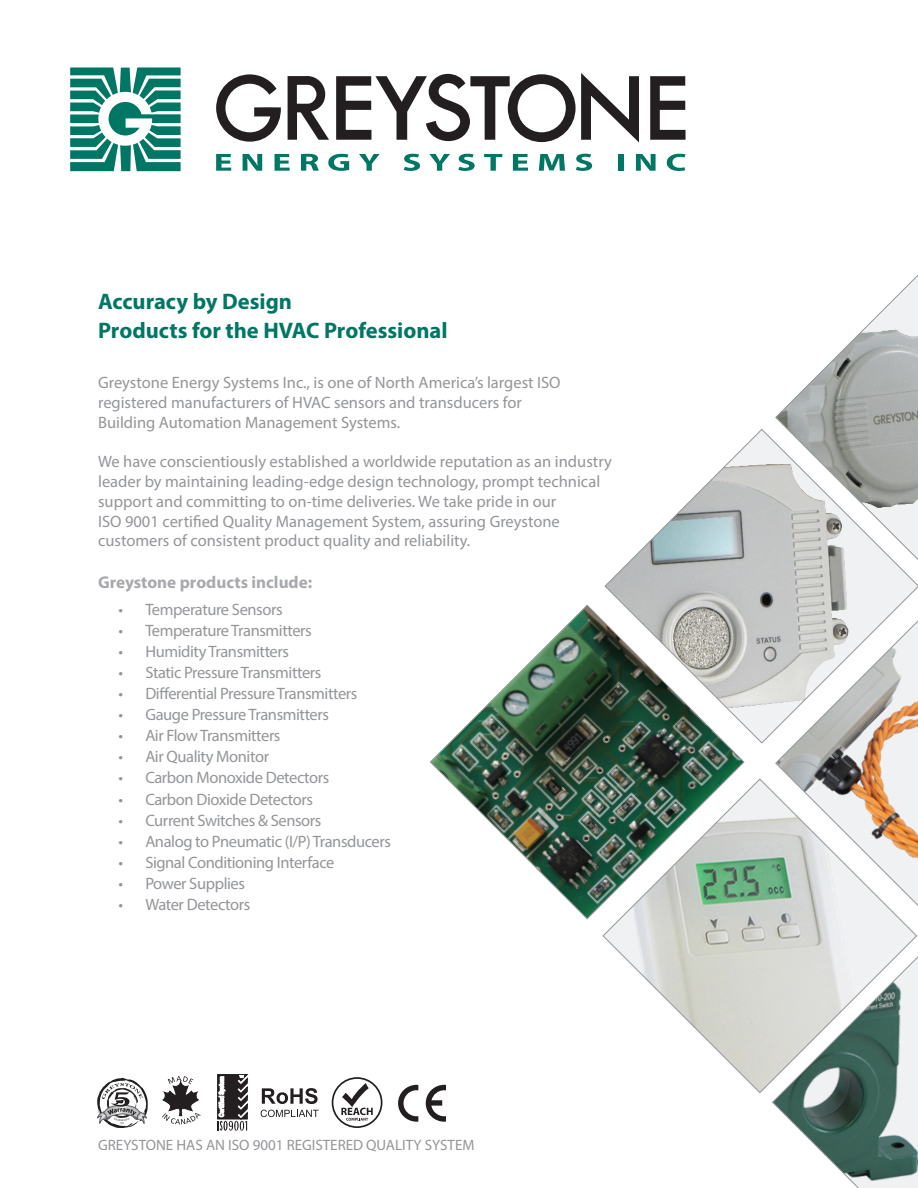
<style>
.page{position:relative;width:918px;height:1188px;background:#fff}
.page>*{position:absolute;margin:0;border:0;box-sizing:border-box;transform-origin:0 0}
.t1{font:700 22.5px/28.8px "Myriad Pro";color:#007665}
.t2{font:700 17.1px "Myriad Pro";color:#a8a9ad}
.t3{font:16.5px/19.8px "Myriad Pro";letter-spacing:-.005em;color:#939598}
.t4{font:16.5px "Myriad Pro";letter-spacing:-.025em;color:#939598}
.t5{font:15px "Myriad Pro";color:#939598}
</style>
<div class="page">
<svg style="left:288px;top:76px;width:41px;height:64px"></svg>
<svg style="left:216px;top:74px;width:65px;height:68px"></svg>
<svg style="left:650px;top:76px;width:36px;height:64px"></svg>
<svg style="left:336px;top:73px;width:303px;height:69px"></svg>
<svg style="left:70px;top:67px;width:111px;height:104px"></svg>
<svg style="left:216px;top:154px;width:15px;height:17px"></svg>
<svg style="left:275px;top:154px;width:15px;height:17px"></svg>
<svg style="left:513px;top:154px;width:15px;height:17px"></svg>
<svg style="left:243px;top:154px;width:19px;height:17px"></svg>
<svg style="left:636px;top:154px;width:20px;height:17px"></svg>
<svg style="left:301px;top:154px;width:18px;height:17px"></svg>
<svg style="left:328px;top:153px;width:21px;height:18px"></svg>
<svg style="left:359px;top:154px;width:21px;height:17px"></svg>
<svg style="left:429px;top:154px;width:21px;height:17px"></svg>
<svg style="left:403px;top:153px;width:18px;height:18px"></svg>
<svg style="left:458px;top:153px;width:17px;height:18px"></svg>
<svg style="left:576px;top:153px;width:17px;height:18px"></svg>
<svg style="left:484px;top:154px;width:18px;height:17px"></svg>
<svg style="left:539px;top:154px;width:26px;height:17px"></svg>
<div style="left:618px;top:154px;width:6px;height:17px;background:#007665"></div>
<svg style="left:666px;top:153px;width:20px;height:18px"></svg>
<svg style="left:772px;top:956px;width:146px;height:232px"></svg>
<img style="left:430px;top:605px;width:315px;height:314px">
<svg style="left:603px;top:779px;width:314px;height:314px"></svg>
<svg style="left:604px;top:429px;width:314px;height:315px"></svg>
<svg style="left:775px;top:606px;width:143px;height:315px"></svg>
<svg style="left:775px;top:274px;width:143px;height:301px"></svg>
<div style="left:332px;top:1077px;width:50px;height:51px;border:2px solid #231f20;border-radius:50%"></div>
<svg style="left:341px;top:1083px;width:32px;height:38px"></svg>
<svg style="left:261px;top:1110px;width:58px;height:7px"></svg>
<svg style="left:262px;top:1088px;width:56px;height:16px"></svg>
<svg style="left:398px;top:1085px;width:20px;height:37px"></svg>
<svg style="left:426px;top:1085px;width:20px;height:37px"></svg>
<svg style="left:217px;top:1074px;width:30px;height:57px"></svg>
<svg style="left:162px;top:1076px;width:39px;height:49px"></svg>
<svg style="left:97px;top:1078px;width:51px;height:50px"></svg>
<h1 class="t1" style="left:98px;top:286px;width:351px">Accuracy by Design<br>Products for the HVAC Professional</h1>
<p class="t3" style="left:98px;top:372px;width:464px">Greystone Energy Systems Inc., is one of North America’s largest ISO registered manufacturers of HVAC sensors and transducers for<br>Building Automation Management Systems.</p>
<p class="t3" style="left:98px;top:452px;width:515px">We have conscientiously established a worldwide reputation as an industry leader by maintaining leading-edge design technology, prompt technical support and committing to on-time deliveries. We take pride in our<br>ISO 9001 certified Quality Management System, assuring Greystone customers of consistent product quality and reliability.</p>
<p class="t2" style="left:98px;top:572px;width:216px">Greystone products include:</p>
<p class="t4" style="left:118px;top:600px;width:166px">• Temperature Sensors</p>
<p class="t4" style="left:118px;top:621px;width:195px">• Temperature Transmitters</p>
<p class="t4" style="left:118px;top:642px;width:172px">• Humidity Transmitters</p>
<p class="t4" style="left:118px;top:663px;width:205px">• Static Pressure Transmitters</p>
<p class="t4" style="left:118px;top:684px;width:241px">• Differential Pressure Transmitters</p>
<p class="t4" style="left:118px;top:705px;width:212px">• Gauge Pressure Transmitters</p>
<p class="t4" style="left:118px;top:726px;width:164px">• Air Flow Transmitters</p>
<p class="t4" style="left:118px;top:747px;width:152px">• Air Quality Monitor</p>
<p class="t4" style="left:118px;top:768px;width:212px">• Carbon Monoxide Detectors</p>
<p class="t4" style="left:118px;top:789px;width:196px">• Carbon Dioxide Detectors</p>
<p class="t4" style="left:118px;top:810px;width:205px">• Current Switches &amp; Sensors</p>
<p class="t4" style="left:118px;top:831px;width:274px">• Analog to Pneumatic (I/P) Transducers</p>
<p class="t4" style="left:118px;top:852px;width:218px">• Signal Conditioning Interface</p>
<p class="t4" style="left:118px;top:873px;width:128px">• Power Supplies</p>
<p class="t4" style="left:118px;top:894px;width:133px">• Water Detectors</p>
<p class="t5" style="left:98px;top:1136px;width:378px">GREYSTONE HAS AN ISO 9001 REGISTERED QUALITY SYSTEM</p>
</div>
